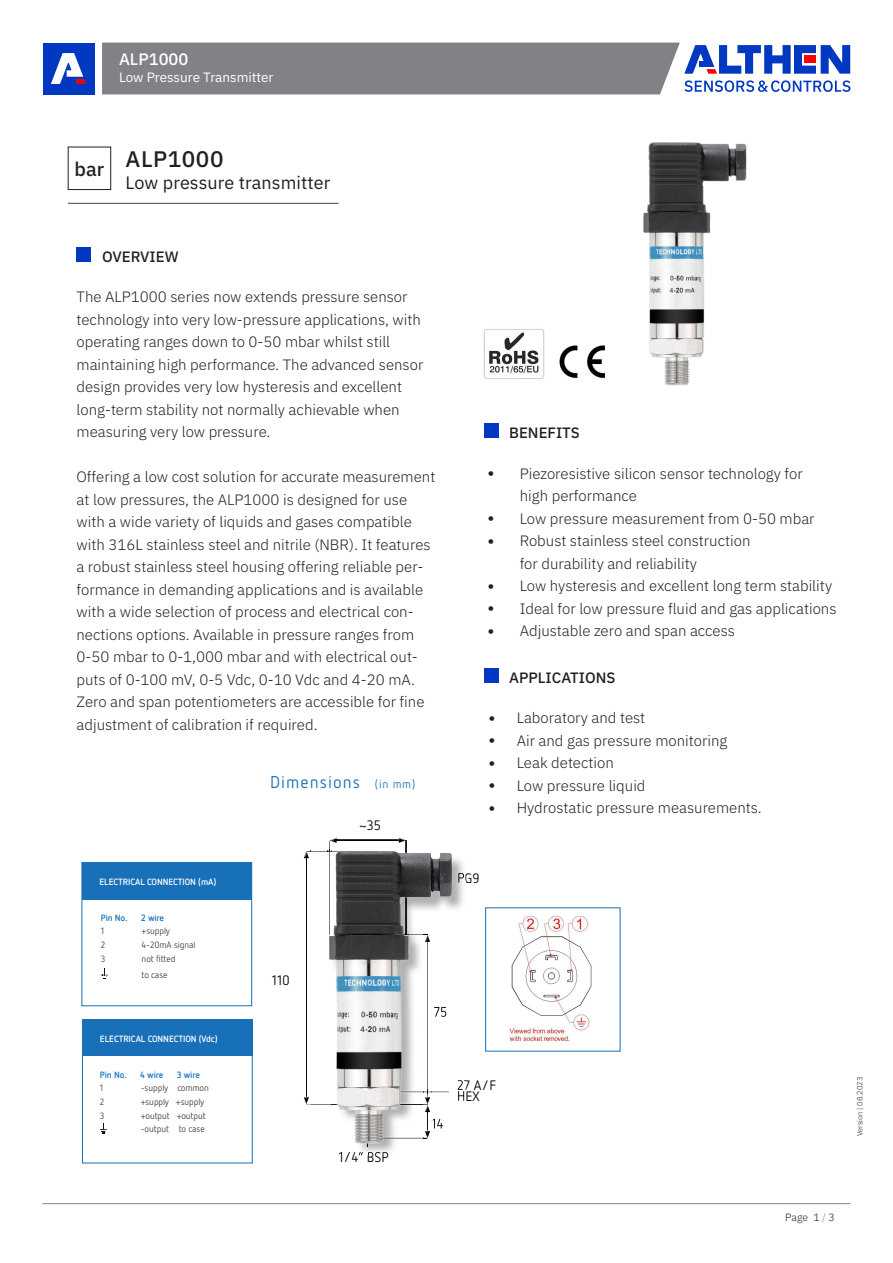
<style>
.page{position:relative;width:893px;height:1263px;background:#fff}
.page>*{position:absolute;margin:0;border:0;box-sizing:border-box;transform-origin:0 0}
.t1{font:500 22.5px "IBM Plex Sans";letter-spacing:.025em;color:#231f20}
.t2{font:500 19.5px "IBM Plex Sans";color:#231f20}
.t3{font:18px "IBM Plex Sans";letter-spacing:.005em;color:#231f20}
.t4{font:17.1px "Netto OT";letter-spacing:.06em;color:#1770b8}
._1Head_12pf_Bold{font:500 16.5px "IBM Plex Sans";color:#fff}
.FT_10pt_regular{font:300 15px/22.5px "IBM Plex Sans";color:#231f20}
.Fliesstext_Head_10pt_Bold{font:500 15px "IBM Plex Sans";color:#231f20}
.t5{font:13.65px/10.9px "Netto OT";color:#000}
._1Head_12pf_Bold-2{font:13.5px "IBM Plex Sans";letter-spacing:-.005em;color:#fff}
.t6{font:300 10.5px "IBM Plex Sans";color:#231f20}
.t7{font:9.15px/13.6px "Netto OT";letter-spacing:-.01em;color:#414042}
.t8{font:700 9.15px "Netto OT";letter-spacing:-.01em;color:#fff}
.t9{font:700 9.15px "Netto OT";letter-spacing:-.01em;color:#1770b8}
.t10{font:300 7.5px "IBM Plex Sans";color:#231f20}
.s1{font-size:11.4px}
.s2{font-family:"Netto OT";font-weight:400;font-size:27px}
.s3{color:#808285}
</style>
<div class="page">
<hr style="left:43px;top:1203px;width:807px;height:1px;background:#808285">
<hr style="left:68px;top:203px;width:270px;height:1px;background:#57585a">
<div style="left:77px;top:247px;width:14px;height:14px;background:#0038c3"></div>
<div style="left:484px;top:423px;width:15px;height:15px;background:#0038c3"></div>
<div style="left:484px;top:668px;width:15px;height:14px;background:#0038c3"></div>
<img style="left:643px;top:142px;width:104px;height:244px">
<img style="left:483px;top:329px;width:62px;height:50px">
<img style="left:559px;top:345px;width:46px;height:34px">
<div style="left:82px;top:1019px;width:171px;height:144px;border:1px solid #1770b8"></div>
<div style="left:82px;top:862px;width:170px;height:144px;border:1px solid #1770b8"></div>
<svg style="left:99px;top:1123px;width:9px;height:10px"></svg>
<div style="left:82px;top:863px;width:170px;height:36px;background:#1770b8"></div>
<svg style="left:157px;top:955px;width:3px;height:7px"></svg>
<svg style="left:100px;top:968px;width:8px;height:11px"></svg>
<div style="left:83px;top:1019px;width:170px;height:37px;background:#1770b8"></div>
<img style="left:550px;top:915px;width:42px;height:127px">
<svg style="left:329px;top:837px;width:78px;height:5px"></svg>
<img style="left:339px;top:1152px;width:49px;height:3px">
<img style="left:230px;top:842px;width:320px;height:309px">
<div style="left:68px;top:147px;width:43px;height:43px;border:1px solid #231f20"></div>
<div style="left:43px;top:43px;width:51px;height:51px;background:#0038c2"></div>
<svg style="left:51px;top:53px;width:35px;height:31px"></svg>
<svg style="left:102px;top:43px;width:748px;height:51px;background:#868c9b"></svg>
<p class="_1Head_12pf_Bold" style="left:119px;top:47px;width:71px">ALP1000</p>
<p class="_1Head_12pf_Bold-2" style="left:119px;top:67px;width:156px">Low Pressure Transmitter</p>
<p class="t2" style="left:75px;top:154px;width:31px">bar</p>
<p class="t1" style="left:126px;top:142px;width:99px">ALP1000</p>
<p class="t3" style="left:126px;top:168px;width:206px">Low pressure transmitter</p>
<p class="Fliesstext_Head_10pt_Bold" style="left:102px;top:245px;width:78px">OVERVIEW</p>
<p class="FT_10pt_regular" style="left:77px;top:284px;width:348px">The ALP1000 series now extends pressure sensor technology into very low-pressure applications, with operating ranges down to 0-50 mbar whilst still maintaining high performance. The advanced sensor design provides very low hysteresis and excellent long-term stability not normally achievable when measuring very low pressure.</p>
<p class="FT_10pt_regular" style="left:77px;top:464px;width:360px">Offering a low cost solution for accurate measurement at low pressures, the ALP1000 is designed for use with a wide variety of liquids and gases compatible with 316L stainless steel and nitrile (NBR). It features a robust stainless steel housing offering reliable per&shy;formance in demanding applications and is available with a wide selection of process and electrical con&shy;nections options. Available in pressure ranges from 0-50 mbar to 0-1,000 mbar and with electrical out&shy;puts of 0-100 mV, 0-5 Vdc, 0-10 Vdc and 4-20 mA.<br>Zero and span potentiometers are accessible for fine adjustment of calibration if required.</p>
<p class="t4" style="left:270px;top:772px;width:147px">Dimensions <span class="s1">(in mm)</span></p>
<p class="t8" style="left:99px;top:876px;width:118px">ELECTRICAL CONNECTION (mA)</p>
<p class="t9" style="left:101px;top:912px;width:28px">Pin No.</p>
<p class="t9" style="left:141px;top:912px;width:25px">2 wire</p>
<p class="t7" style="left:101px;top:924px;width:5px">1</p>
<p class="t7" style="left:142px;top:924px;width:30px">+supply</p>
<p class="t7" style="left:101px;top:938px;width:6px">2</p>
<p class="t7" style="left:142px;top:938px;width:56px">4-20mA signal</p>
<p class="t7" style="left:101px;top:951px;width:6px">3</p>
<p class="t7" style="left:142px;top:950px;width:35px;line-height:15.9px">not tted to case</p>
<p class="t8" style="left:100px;top:1033px;width:119px">ELECTRICAL CONNECTION (Vdc)</p>
<p class="t9" style="left:100px;top:1069px;width:28px">Pin No.</p>
<p class="t9" style="left:140px;top:1069px;width:25px">4 wire</p>
<p class="t9" style="left:177px;top:1069px;width:25px">3 wire</p>
<p class="t7" style="left:100px;top:1081px;width:5px">1</p>
<p class="t7" style="left:141px;top:1081px;width:70px">-supply common</p>
<p class="t7" style="left:100px;top:1095px;width:6px">2</p>
<p class="t7" style="left:141px;top:1095px;width:65px">+supply +supply</p>
<p class="t7" style="left:100px;top:1108px;width:6px">3</p>
<p class="t7" style="left:141px;top:1108px;width:66px">+output +output -output to case</p>
<p class="t5" style="left:272px;top:974px;width:20px">110</p>
<p class="t5" style="left:360px;top:820px;width:23px">~35</p>
<p class="t5" style="left:338px;top:1151px;width:52px">1/4“ BSP</p>
<p class="Fliesstext_Head_10pt_Bold" style="left:509px;top:421px;width:72px">BENEFITS</p>
<p class="FT_10pt_regular" style="left:520px;top:461px;width:285px;text-indent:-36px"><span class="s2">•</span> Piezoresistive silicon sensor technology for high performance</p>
<p class="FT_10pt_regular" style="left:484px;top:506px;width:332px"><span class="s2">•</span> Low pressure measurement from 0-50 mbar</p>
<p class="FT_10pt_regular" style="left:520px;top:528px;width:232px;text-indent:-36px"><span class="s2">•</span> Robust stainless steel construction for durability and reliability</p>
<p class="FT_10pt_regular" style="left:484px;top:573px;width:350px"><span class="s2">•</span> Low hysteresis and excellent long term stability</p>
<p class="FT_10pt_regular" style="left:484px;top:596px;width:354px"><span class="s2">•</span> Ideal for low pressure fluid and gas applications</p>
<p class="FT_10pt_regular" style="left:484px;top:618px;width:253px"><span class="s2">•</span> Adjustable zero and span access</p>
<p class="Fliesstext_Head_10pt_Bold" style="left:509px;top:665px;width:108px">APPLICATIONS</p>
<p class="FT_10pt_regular" style="left:485px;top:705px;width:162px"><span class="s2">•</span> Laboratory and test</p>
<p class="FT_10pt_regular" style="left:485px;top:728px;width:244px"><span class="s2">•</span> Air and gas pressure monitoring</p>
<p class="FT_10pt_regular" style="left:485px;top:750px;width:131px"><span class="s2">•</span> Leak detection</p>
<p class="FT_10pt_regular" style="left:485px;top:773px;width:162px"><span class="s2">•</span> Low pressure liquid</p>
<p class="FT_10pt_regular" style="left:485px;top:795px;width:279px"><span class="s2">•</span> Hydrostatic pressure measurements.</p>
<p class="t5" style="left:457px;top:872px;width:24px">PG9</p>
<p class="t5" style="left:457px;top:1079px;width:40px">27 A/F<br>HEX</p>
<p class="t10" style="left:854px;top:1136px;width:61px;rotate:-90deg">Version | 08.2023</p>
<p class="t6" style="left:785px;top:1209px;width:51px">Page 1 <span class="s3">/</span> 3</p>
</div>
